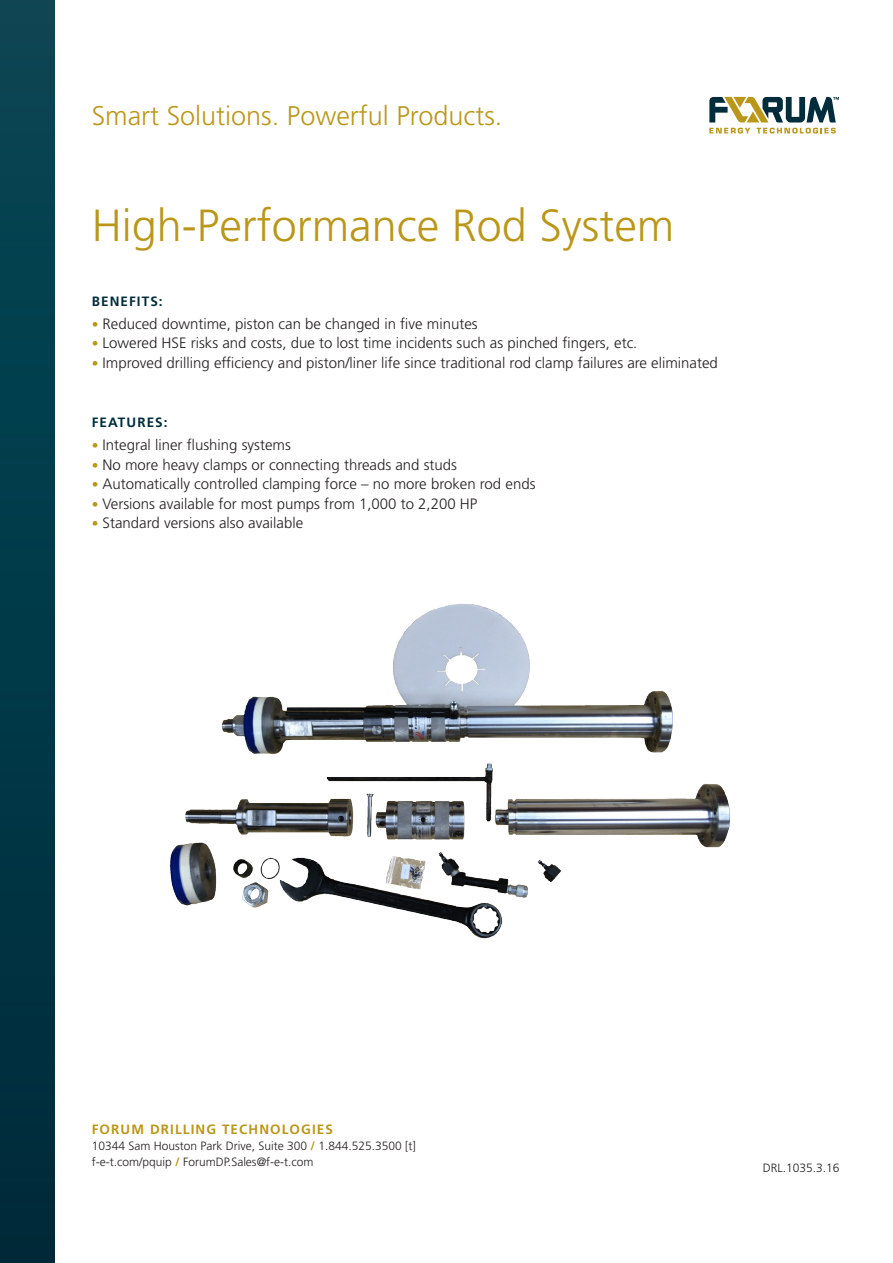
<style>
.page{position:relative;width:893px;height:1263px;background:#fff}
.page>*{position:absolute;margin:0;border:0;box-sizing:border-box;transform-origin:0 0}
.Title_1{font:300 45px "Frutiger LT Std";color:#ba9719}
.Tag_Line{font:300 27px "Frutiger LT Std";color:#ba9719}
.t1{font:300 15px "Frutiger LT Std";color:#231f20}
.Subhead{font:700 13.5px "Frutiger LT Std";letter-spacing:.08em;color:#ba9719}
.Subhead-2{font:700 13.5px "Frutiger LT Std";letter-spacing:.08em;color:#002c3b}
.Address{font:300 12px "Frutiger LT Std";color:#231f20}
.s1{font-size:13.5px;color:#ba9719}
.s2{font-weight:700;color:#ba9719}
</style>
<div class="page">
<img style="left:170px;top:604px;width:560px;height:335px">
<div style="left:0;top:0;width:54px;height:1263px;background:linear-gradient(to bottom,#084755,#002b3a)"></div>
<svg style="left:709px;top:97px;width:130px;height:25px"></svg>
<svg style="left:709px;top:128px;width:41px;height:5px"></svg>
<svg style="left:757px;top:128px;width:79px;height:5px"></svg>
<p class="Tag_Line" style="left:92px;top:101px;width:412px">Smart Solutions. Powerful Products.</p>
<p class="Title_1" style="left:92px;top:200px;width:584px">High-Performance Rod System</p>
<p class="Subhead-2" style="left:92px;top:293px;width:72px">BENEFITS:</p>
<p class="t1" style="left:92px;top:315px;width:387px"><span class="s1">•</span> Reduced downtime, piston can be changed in five minutes</p>
<p class="t1" style="left:92px;top:334px;width:547px"><span class="s1">•</span> Lowered HSE risks and costs, due to lost time incidents such as pinched fingers, etc.</p>
<p class="t1" style="left:92px;top:354px;width:628px"><span class="s1">•</span> Improved drilling efficiency and piston/liner life since traditional rod clamp failures are eliminated</p>
<p class="Subhead-2" style="left:92px;top:415px;width:77px">FEATURES:</p>
<p class="t1" style="left:92px;top:436px;width:201px"><span class="s1">•</span> Integral liner flushing systems</p>
<p class="t1" style="left:92px;top:456px;width:367px"><span class="s1">•</span> No more heavy clamps or connecting threads and studs</p>
<p class="t1" style="left:92px;top:475px;width:445px"><span class="s1">•</span> Automatically controlled clamping force – no more broken rod ends</p>
<p class="t1" style="left:92px;top:495px;width:387px"><span class="s1">•</span> Versions available for most pumps from 1,000 to 2,200 HP</p>
<p class="t1" style="left:92px;top:514px;width:213px"><span class="s1">•</span> Standard versions also available</p>
<p class="Subhead" style="left:92px;top:1122px;width:243px">FORUM DRILLING TECHNOLOGIES</p>
<p class="Address" style="left:92px;top:1139px;width:326px">10344 Sam Houston Park Drive, Suite 300 <span class="s2">/</span> 1.844.525.3500 [t]</p>
<p class="Address" style="left:92px;top:1155px;width:223px">f-e-t.com/pquip <span class="s2">/</span> ForumDP.Sales@f-e-t.com</p>
<p class="Address" style="left:763px;top:1160px;width:78px">DRL.1035.3.16</p>
</div>
